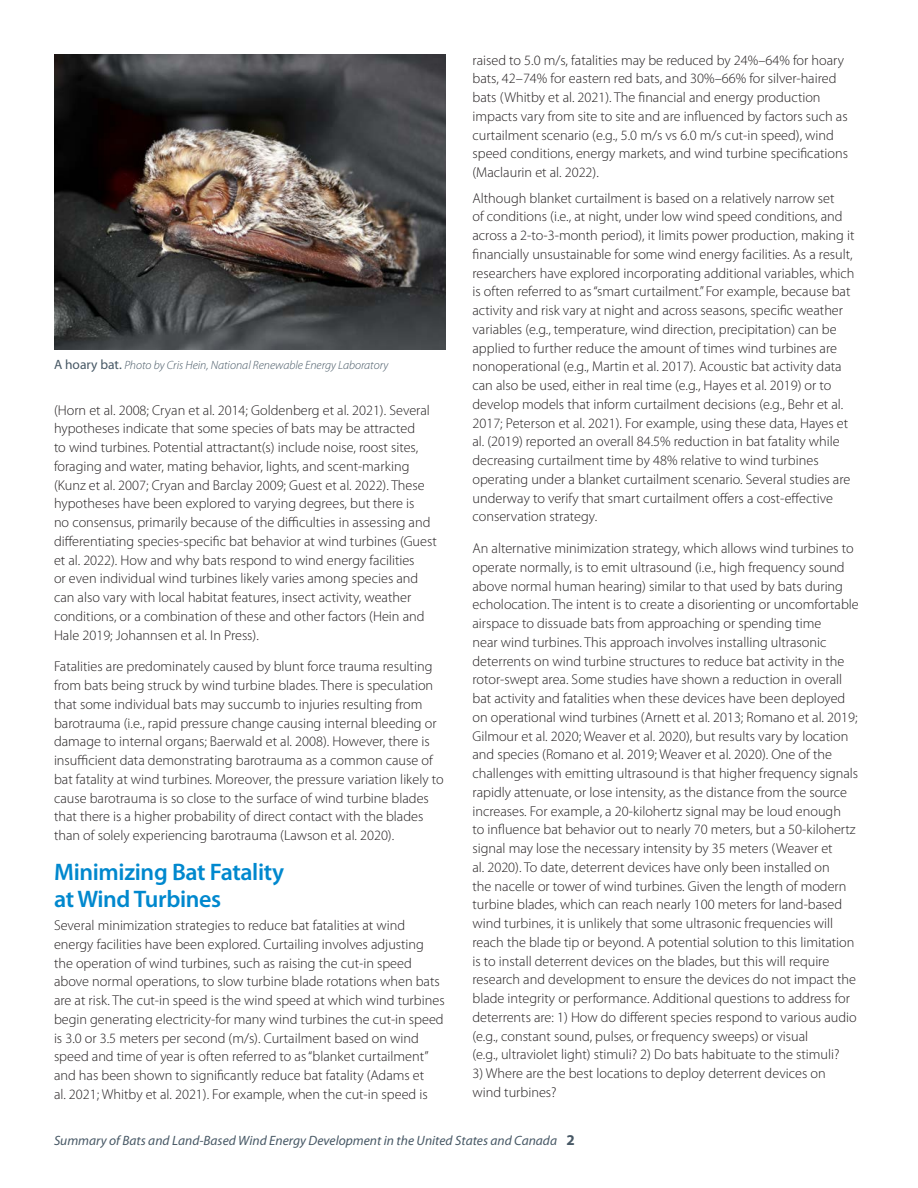
<style>
.page{position:relative;width:918px;height:1188px;background:#fff}
.page>*{position:absolute;margin:0;border:0;box-sizing:border-box;transform-origin:0 0}
.Heading_2{font:600 24px/27px "Myriad Pro";letter-spacing:-.015em;color:#0088ce}
.Body_10_5pt{font:300 14.25px/18.8px "Myriad Pro";color:#231f20}
.Figure_Title{font:300 14.25px/18.8px "Myriad Pro";color:#231f20}
.t1{font:italic 13.5px "Myriad Pro";color:#475865}
.Image_Caption{font:italic 300 12px "Myriad Pro";color:#475865}
.s1{font-weight:400;font-style:normal;font-size:13.5px}
.s2{font-weight:700;font-style:normal;font-size:15px}
</style>
<div class="page">
<img style="left:54px;top:54px;width:392px;height:296px">
<p class="Image_Caption" style="left:54px;top:358px;width:336px"><span class="s1">A hoary bat.</span> Photo by Cris Hein, National Renewable Energy Laboratory</p>
<p class="Body_10_5pt" style="left:54px;top:401px;width:384px">(Horn et al. 2008; Cryan et al. 2014; Goldenberg et al. 2021). Several hypotheses indicate that some species of bats may be attracted<br>to wind turbines. Potential attractant(s) include noise, roost sites, foraging and water, mating behavior, lights, and scent-marking (Kunz et al. 2007; Cryan and Barclay 2009; Guest et al. 2022). These hypotheses have been explored to varying degrees, but there is<br>no consensus, primarily because of the difficulties in assessing and differentiating species-specific bat behavior at wind turbines (Guest et al. 2022). How and why bats respond to wind energy facilities<br>or even individual wind turbines likely varies among species and can also vary with local habitat features, insect activity, weather conditions, or a combination of these and other factors (Hein and Hale 2019; Johannsen et al. In Press).</p>
<p class="Body_10_5pt" style="left:54px;top:657px;width:391px">Fatalities are predominately caused by blunt force trauma resulting from bats being struck by wind turbine blades. There is speculation that some individual bats may succumb to injuries resulting from barotrauma (i.e., rapid pressure change causing internal bleeding or damage to internal organs; Baerwald et al. 2008). However, there is insufficient data demonstrating barotrauma as a common cause of bat fatality at wind turbines. Moreover, the pressure variation likely to cause barotrauma is so close to the surface of wind turbine blades that there is a higher probability of direct contact with the blades than of solely experiencing barotrauma (Lawson et al. 2020).</p>
<p class="Heading_2" style="left:54px;top:859px;width:232px">Minimizing Bat Fatality at Wind Turbines</p>
<p class="Figure_Title" style="left:54px;top:916px;width:392px">Several minimization strategies to reduce bat fatalities at wind energy facilities have been explored. Curtailing involves adjusting the operation of wind turbines, such as raising the cut-in speed above normal operations, to slow turbine blade rotations when bats are at risk. The cut-in speed is the wind speed at which wind turbines begin generating electricity-for many wind turbines the cut-in speed is 3.0 or 3.5 meters per second (m/s). Curtailment based on wind speed and time of year is often referred to as “blanket curtailment” and has been shown to significantly reduce bat fatality (Adams et<br>al. 2021; Whitby et al. 2021). For example, when the cut-in speed is</p>
<p class="Figure_Title" style="left:472px;top:51px;width:377px">raised to 5.0 m/s, fatalities may be reduced by 24%–64% for hoary bats, 42–74% for eastern red bats, and 30%–66% for silver-haired bats (Whitby et al. 2021). The financial and energy production impacts vary from site to site and are influenced by factors such as curtailment scenario (e.g., 5.0 m/s vs 6.0 m/s cut-in speed), wind speed conditions, energy markets, and wind turbine specifications (Maclaurin et al. 2022).</p>
<p class="Body_10_5pt" style="left:472px;top:189px;width:384px">Although blanket curtailment is based on a relatively narrow set<br>of conditions (i.e., at night, under low wind speed conditions, and across a 2-to-3-month period), it limits power production, making it financially unsustainable for some wind energy facilities. As a result, researchers have explored incorporating additional variables, which is often referred to as “smart curtailment.” For example, because bat activity and risk vary at night and across seasons, specific weather variables (e.g., temperature, wind direction, precipitation) can be applied to further reduce the amount of times wind turbines are nonoperational (e.g., Martin et al. 2017). Acoustic bat activity data can also be used, either in real time (e.g., Hayes et al. 2019) or to develop models that inform curtailment decisions (e.g., Behr et al.<br>2017; Peterson et al. 2021). For example, using these data, Hayes et al. (2019) reported an overall 84.5% reduction in bat fatality while decreasing curtailment time by 48% relative to wind turbines operating under a blanket curtailment scenario. Several studies are underway to verify that smart curtailment offers a cost-effective conservation strategy.</p>
<p class="Body_10_5pt" style="left:472px;top:539px;width:388px">An alternative minimization strategy, which allows wind turbines to operate normally, is to emit ultrasound (i.e., high frequency sound above normal human hearing) similar to that used by bats during echolocation. The intent is to create a disorienting or uncomfortable airspace to dissuade bats from approaching or spending time<br>near wind turbines. This approach involves installing ultrasonic deterrents on wind turbine structures to reduce bat activity in the rotor-swept area. Some studies have shown a reduction in overall bat activity and fatalities when these devices have been deployed on operational wind turbines (Arnett et al. 2013; Romano et al. 2019; Gilmour et al. 2020; Weaver et al. 2020), but results vary by location and species (Romano et al. 2019; Weaver et al. 2020). One of the challenges with emitting ultrasound is that higher frequency signals rapidly attenuate, or lose intensity, as the distance from the source increases. For example, a 20-kilohertz signal may be loud enough<br>to influence bat behavior out to nearly 70 meters, but a 50-kilohertz signal may lose the necessary intensity by 35 meters (Weaver et<br>al. 2020). To date, deterrent devices have only been installed on<br>the nacelle or tower of wind turbines. Given the length of modern turbine blades, which can reach nearly 100 meters for land-based wind turbines, it is unlikely that some ultrasonic frequencies will reach the blade tip or beyond. A potential solution to this limitation is to install deterrent devices on the blades, but this will require research and development to ensure the devices do not impact the blade integrity or performance. Additional questions to address for deterrents are: 1) How do different species respond to various audio (e.g., constant sound, pulses, or frequency sweeps) or visual<br>(e.g., ultraviolet light) stimuli? 2) Do bats habituate to the stimuli?</p>
<p class="Body_10_5pt" style="left:472px;top:1064px;width:355px">3) Where are the best locations to deploy deterrent devices on wind turbines?</p>
<p class="t1" style="left:54px;top:1133px;width:522px">Summary of Bats and Land-Based Wind Energy Development in the United States and Canada <span class="s2">2</span></p>
</div>
